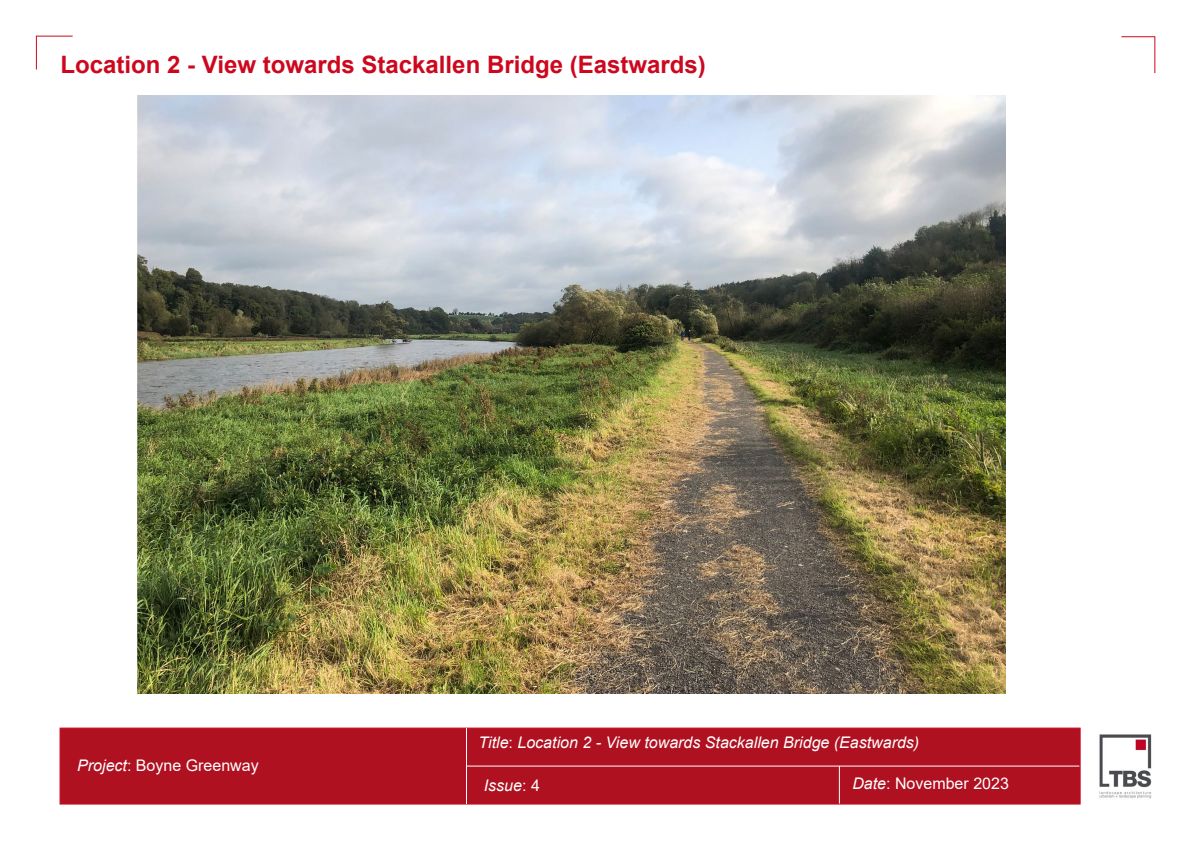
<style>
.page{position:relative;width:1191px;height:842px;background:#fff}
.page>*{position:absolute;margin:0;border:0;box-sizing:border-box;transform-origin:0 0}
.t1{font:700 24px "Arial";color:#cd071e}
.t2{font:italic 16px "Arial";color:#fff}
.t3{font:16px "Arial";color:#fff}
.s1{font-style:italic}
.s2{font-style:normal}
</style>
<div class="page">
<div style="left:60px;top:728px;width:1020px;height:76px;background:#af1120;border:1px solid #cd071e"></div>
<hr style="left:466px;top:765px;width:613px;height:1px;background:#fff">
<hr style="left:466px;top:728px;width:1px;height:76px;background:#fff">
<hr style="left:839px;top:766px;width:1px;height:37px;background:#fff">
<img style="left:137px;top:96px;width:869px;height:597px">
<hr style="left:36px;top:36px;width:1px;height:34px;background:#cd071e">
<hr style="left:1121px;top:37px;width:33px;height:1px;background:#cd071e">
<hr style="left:36px;top:36px;width:37px;height:1px;background:#cd071e">
<hr style="left:1154px;top:36px;width:1px;height:37px;background:#cd071e">
<img style="left:1099px;top:734px;width:53px;height:65px">
<h1 class="t1" style="left:60px;top:48px;width:647px">Location 2 - View towards Stackallen Bridge (Eastwards)</h1>
<p class="t3" style="left:77px;top:754px;width:183px"><span class="s1">Project</span>: Boyne Greenway</p>
<p class="t2" style="left:478px;top:732px;width:442px">Title<span class="s2">:</span> Location 2 - View towards Stackallen Bridge (Eastwards)</p>
<p class="t2" style="left:484px;top:775px;width:58px">Issue<span class="s2">: 4</span></p>
<p class="t3" style="left:852px;top:773px;width:158px"><span class="s1">Date</span>: November 2023</p>
</div>
